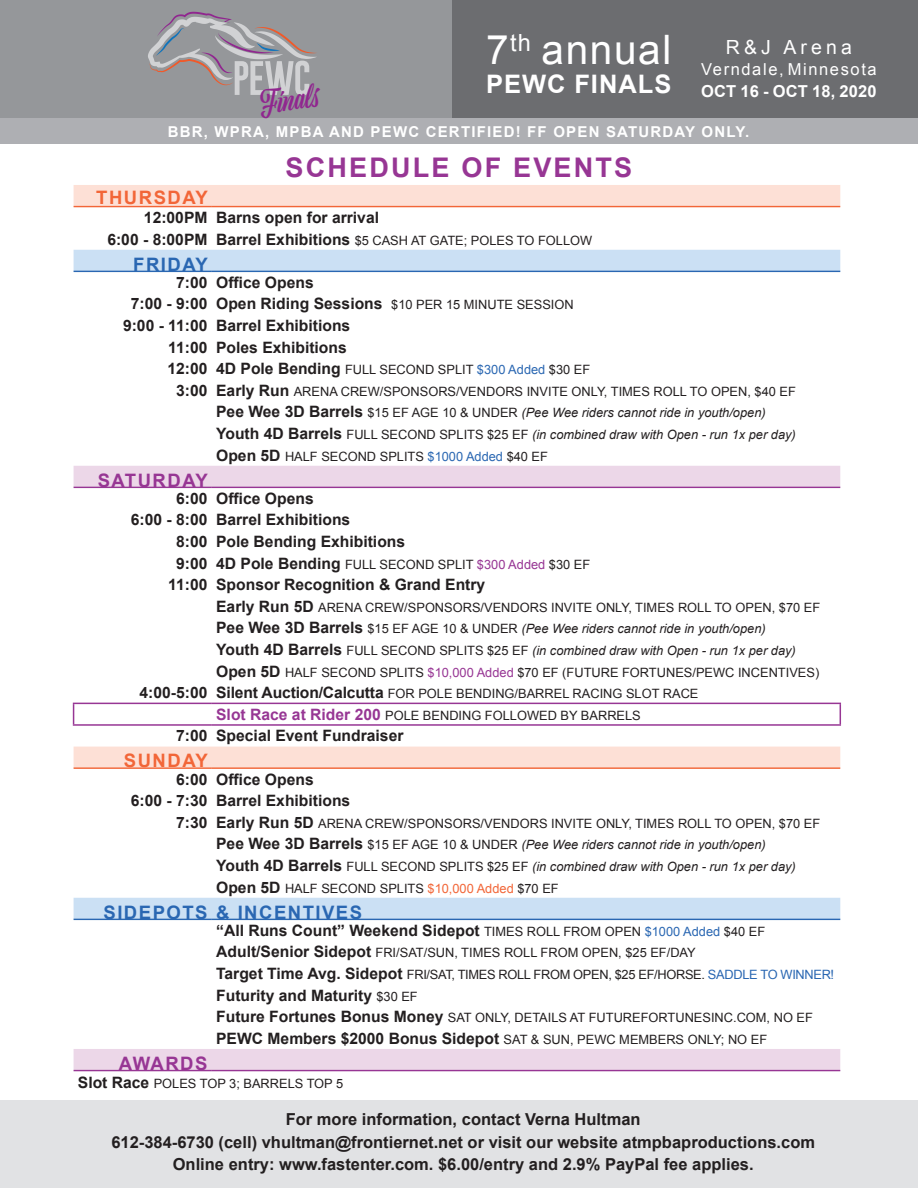
<style>
.page{position:relative;width:918px;height:1188px;background:#fff}
.page>*{position:absolute;margin:0;border:0;box-sizing:border-box;transform-origin:0 0}
.t1{font:40.65px "Arial";letter-spacing:.04em;color:#fff}
.t2{font:28.35px "Viktor Script";color:#90268f}
.t3{font:700 27px "Arial";letter-spacing:.08em;color:#973694}
.t4{font:700 25.5px "Arial";letter-spacing:.04em;color:#fff}
.t5{font:19.5px "Arial";letter-spacing:.21em;color:#fff}
.t6{font:700 18.6px "Arial";letter-spacing:.08em;color:#2a67b2}
.t7{font:700 18.6px "Arial";letter-spacing:.08em;color:#f26638}
.t8{font:700 18.6px "Arial";letter-spacing:.08em;color:#973694}
.t9{font:700 18px "Arial";letter-spacing:.06em;color:#fff}
.t10{font:700 16.5px/22.5px "Arial";color:#231f20;text-align:center}
.t11{font:16.5px "Arial";letter-spacing:.095em;color:#fff}
.t12{font:700 16.5px "Arial";letter-spacing:.01em;color:#fff}
.t13{font:700 15.6px/21.6px "Arial";color:#231f20}
.t14{font:700 15px "Arial";letter-spacing:.08em;color:#fff}
.t15{font:15px "Arial";letter-spacing:.205em;color:#fff}
.t16{font:12.9px/21.6px "Arial";color:#231f20}
.t17{font:italic 12.9px "Arial";color:#231f20}
.t18{font:12.9px/21.6px "Arial";letter-spacing:-.025em;color:#231f20}
.s1{font-weight:400;font-size:12.9px}
.s2{font-weight:700;font-size:15.6px}
.s3{color:#2a67b2}
.s4{font-weight:700;font-style:normal;font-size:15.6px}
.s5{font-style:normal}
.s6{color:#973694}
.s7{font-weight:700;font-size:15.6px;color:#973694}
.s8{font-style:italic}
.s9{color:#f26638}
.s10{font-weight:400;font-size:12.9px;color:#2a67b2}
</style>
<div class="page">
<svg style="left:74px;top:185px;width:766px;height:65px"></svg>
<svg style="left:74px;top:250px;width:766px;height:23px;background:#c9def3"></svg>
<svg style="left:74px;top:466px;width:766px;height:604px"></svg>
<hr style="left:74px;top:206px;width:138px;height:1px;background:#f26638">
<hr style="left:212px;top:206px;width:628px;height:1px;background:#f26638">
<hr style="left:74px;top:271px;width:138px;height:1px;background:#2a67b2">
<hr style="left:212px;top:271px;width:628px;height:1px;background:#2a67b2">
<hr style="left:74px;top:487px;width:138px;height:1px;background:#973694">
<hr style="left:212px;top:487px;width:628px;height:1px;background:#973694">
<hr style="left:74px;top:767px;width:138px;height:2px;background:#f26638">
<hr style="left:212px;top:767px;width:628px;height:2px;background:#f26638">
<hr style="left:74px;top:919px;width:138px;height:1px;background:#2a67b2">
<hr style="left:212px;top:919px;width:628px;height:1px;background:#2a67b2">
<hr style="left:74px;top:1070px;width:138px;height:1px;background:#973694">
<hr style="left:212px;top:1070px;width:628px;height:1px;background:#973694">
<hr style="left:73px;top:703px;width:139px;height:1px;background:#973694">
<svg style="left:73px;top:704px;width:1px;height:20px"></svg>
<hr style="left:212px;top:703px;width:629px;height:1px;background:#973694">
<svg style="left:840px;top:704px;width:1px;height:20px"></svg>
<hr style="left:73px;top:724px;width:139px;height:2px;background:#973694">
<hr style="left:212px;top:724px;width:629px;height:2px;background:#973694">
<div style="left:0;top:1100px;width:918px;height:88px;background:#e1e2e4"></div>
<div style="left:0;top:0;width:725px;height:125px;background:#95979a"></div>
<div style="left:453px;top:0;width:465px;height:125px;background:#6c6d70"></div>
<div style="left:0;top:119px;width:918px;height:25px;background:#aeafb3"></div>
<svg style="left:148px;top:12px;width:169px;height:83px"></svg>
<h1 class="t1" style="left:486px;top:23px;width:187px">7<sup>th</sup> annual</h1>
<h3 class="t4" style="left:486px;top:67px;width:187px">PEWC FINALS</h3>
<h3 class="t5" style="left:695px;top:33px;width:187px">Double F Arena</h3>
<p class="t15" style="left:695px;top:56px;width:187px">Hinckley, Minnesota</p>
<h3 class="t9" style="left:695px;top:75px;width:187px">MAY 1 - MAY 3, 2015</h3>
<p class="t14" style="left:168px;top:122px;width:583px">BBR, WPRA, MPBA AND PEWC CERTIFIED! FF OPEN SATURDAY ONLY.</p>
<h3 class="t5" style="left:726px;top:34px;width:127px">R&amp;J Arena</h3>
<p class="t11" style="left:701px;top:58px;width:177px">Verndale, Minnesota</p>
<p class="t12" style="left:701px;top:80px;width:177px">OCT 16 - OCT 18, 2020</p>
<h2 class="t2" style="left:257px;top:88px;width:61px;rotate:-8deg">Finals</h2>
<h3 class="t3" style="left:286px;top:149px;width:348px">SCHEDULE OF EVENTS</h3>
<h3 class="t7" style="left:96px;top:186px;width:113px">THURSDAY</h3>
<p class="t13" style="left:107px;top:207px;width:486px;text-indent:37px">12:00PM Barns open for arrival<br>6:00 - 8:00PM Barrel Exhibitions <span class="s1">$5 CASH AT GATE; POLES TO FOLLOW</span></p>
<h3 class="t6" style="left:133px;top:252px;width:76px">FRIDAY</h3>
<p class="t13" style="left:176px;top:272px;width:139px">7:00 Office Opens</p>
<p class="t13" style="left:131px;top:294px;width:444px">7:00 - 9:00 Open Riding Sessions <span class="s1">$10 PER 15 MINUTE SESSION</span></p>
<p class="t13" style="left:123px;top:315px;width:229px">9:00 - 11:00 Barrel Exhibitions</p>
<p class="t13" style="left:168px;top:337px;width:180px">11:00 Poles Exhibitions</p>
<p class="t16" style="left:167px;top:359px;width:424px"><span class="s2">12:00 4D Pole Bending</span> FULL SECOND SPLIT <span class="s3">$300 Added</span> $30 EF</p>
<p class="t16" style="left:176px;top:381px;width:621px"><span class="s2">3:00 Early Run</span> ARENA CREW/SPONSORS/VENDORS INVITE ONLY, TIMES ROLL TO OPEN, $40 EF</p>
<p class="t17" style="left:216px;top:405px;width:551px"><span class="s4">Pee Wee 3D Barrels</span> <span class="s5">$15 EF AGE 10 &amp; UNDER</span> (Pee Wee riders cannot ride in youth/open)</p>
<p class="t17" style="left:216px;top:426px;width:581px"><span class="s4">Youth 4D Barrels</span> <span class="s5">FULL SECOND SPLITS $25 EF</span> (in combined draw with Open - run 1x per day)</p>
<p class="t16" style="left:216px;top:445px;width:333px"><span class="s2">Open 5D</span> HALF SECOND SPLITS <span class="s3">$1000 Added</span> $40 EF</p>
<h3 class="t8" style="left:98px;top:468px;width:112px">SATURDAY</h3>
<p class="t13" style="left:176px;top:488px;width:139px">6:00 Office Opens</p>
<p class="t13" style="left:131px;top:510px;width:221px">6:00 - 8:00 Barrel Exhibitions</p>
<p class="t13" style="left:176px;top:531px;width:231px">8:00 Pole Bending Exhibitions</p>
<p class="t16" style="left:176px;top:553px;width:416px"><span class="s2">9:00 4D Pole Bending</span> FULL SECOND SPLIT <span class="s6">$300 Added</span> $30 EF</p>
<p class="t13" style="left:168px;top:575px;width:318px">11:00 Sponsor Recognition &amp; Grand Entry</p>
<p class="t16" style="left:216px;top:597px;width:606px"><span class="s2">Early Run 5D</span> ARENA CREW/SPONSORS/VENDORS INVITE ONLY, TIMES ROLL TO OPEN, $70 EF</p>
<p class="t17" style="left:216px;top:621px;width:551px"><span class="s4">Pee Wee 3D Barrels</span> <span class="s5">$15 EF AGE 10 &amp; UNDER</span> (Pee Wee riders cannot ride in youth/open)</p>
<p class="t17" style="left:216px;top:642px;width:581px"><span class="s4">Youth 4D Barrels</span> <span class="s5">FULL SECOND SPLITS $25 EF</span> (in combined draw with Open - run 1x per day)</p>
<p class="t16" style="left:216px;top:661px;width:605px"><span class="s2">Open 5D</span> HALF SECOND SPLITS <span class="s6">$10,000 Added</span> $70 EF (FUTURE FORTUNES/PEWC INCENTIVES)</p>
<p class="t16" style="left:140px;top:683px;width:560px"><span class="s2">4:00-5:00 Silent Auction/Calcutta</span> FOR POLE BENDING/BARREL RACING SLOT RACE</p>
<p class="t16" style="left:216px;top:705px;width:426px"><span class="s7">Slot Race at Rider 200</span> POLE BENDING FOLLOWED BY BARRELS</p>
<p class="t13" style="left:176px;top:726px;width:229px">7:00 Special Event Fundraiser</p>
<h3 class="t7" style="left:124px;top:749px;width:85px">SUNDAY</h3>
<p class="t13" style="left:131px;top:769px;width:221px;text-align:center">6:00 Office Opens<br>6:00 - 7:30 Barrel Exhibitions</p>
<p class="t16" style="left:216px;top:813px;width:606px;text-indent:-40px"><span class="s2">7:30 Early Run 5D</span> ARENA CREW/SPONSORS/VENDORS INVITE ONLY, TIMES ROLL TO OPEN, $70 EF <span class="s2">Pee Wee 3D Barrels</span> $15 EF AGE 10 &amp; UNDER <span class="s8">(Pee Wee riders cannot ride in youth/open)<br></span><span class="s2">Youth 4D Barrels</span> FULL SECOND SPLITS $25 EF <span class="s8">(in combined draw with Open - run 1x per day)<br></span><span class="s2">Open 5D</span> HALF SECOND SPLITS <span class="s9">$10,000 Added</span> $70 EF</p>
<h3 class="t6" style="left:104px;top:900px;width:260px">SIDEPOTS &amp; INCENTIVES</h3>
<p class="t13" style="left:216px;top:920px;width:551px">“All Runs Count” Weekend Sidepot <span class="s1">TIMES ROLL FROM OPEN</span> <span class="s10">$1000 Added</span> <span class="s1">$40 EF</span></p>
<p class="t18" style="left:216px;top:942px;width:620px"><span class="s2">Adult/Senior Sidepot</span> FRI/SAT/SUN, TIMES ROLL FROM OPEN, $25 EF/DAY<br><span class="s2">Target Time Avg. Sidepot</span> FRI/SAT, TIMES ROLL FROM OPEN, $25 EF/HORSE. <span class="s3">SADDLE TO WINNER!</span></p>
<p class="t13" style="left:216px;top:985px;width:203px">Futurity and Maturity <span class="s1">$30 EF</span></p>
<p class="t16" style="left:216px;top:1007px;width:598px"><span class="s2">Future Fortunes Bonus Money</span> SAT ONLY, DETAILS AT FUTUREFORTUNESINC.COM, NO EF</p>
<p class="t13" style="left:216px;top:1028px;width:553px">PEWC Members $2000 Bonus Sidepot <span class="s1">SAT &amp; SUN, PEWC MEMBERS ONLY; NO EF</span></p>
<h3 class="t8" style="left:119px;top:1051px;width:90px">AWARDS</h3>
<p class="t16" style="left:78px;top:1073px;width:267px"><span class="s2">Slot Race</span> POLES TOP 3; BARRELS TOP 5</p>
<p class="t10" style="left:111px;top:1109px;width:705px">For more information, contact Verna Hultman<br>612-384-6730 (cell) vhultman@frontiernet.net or visit our website atmpbaproductions.com<br>Online entry: www.fastenter.com. $6.00/entry and 2.9% PayPal fee applies.</p>
</div>
